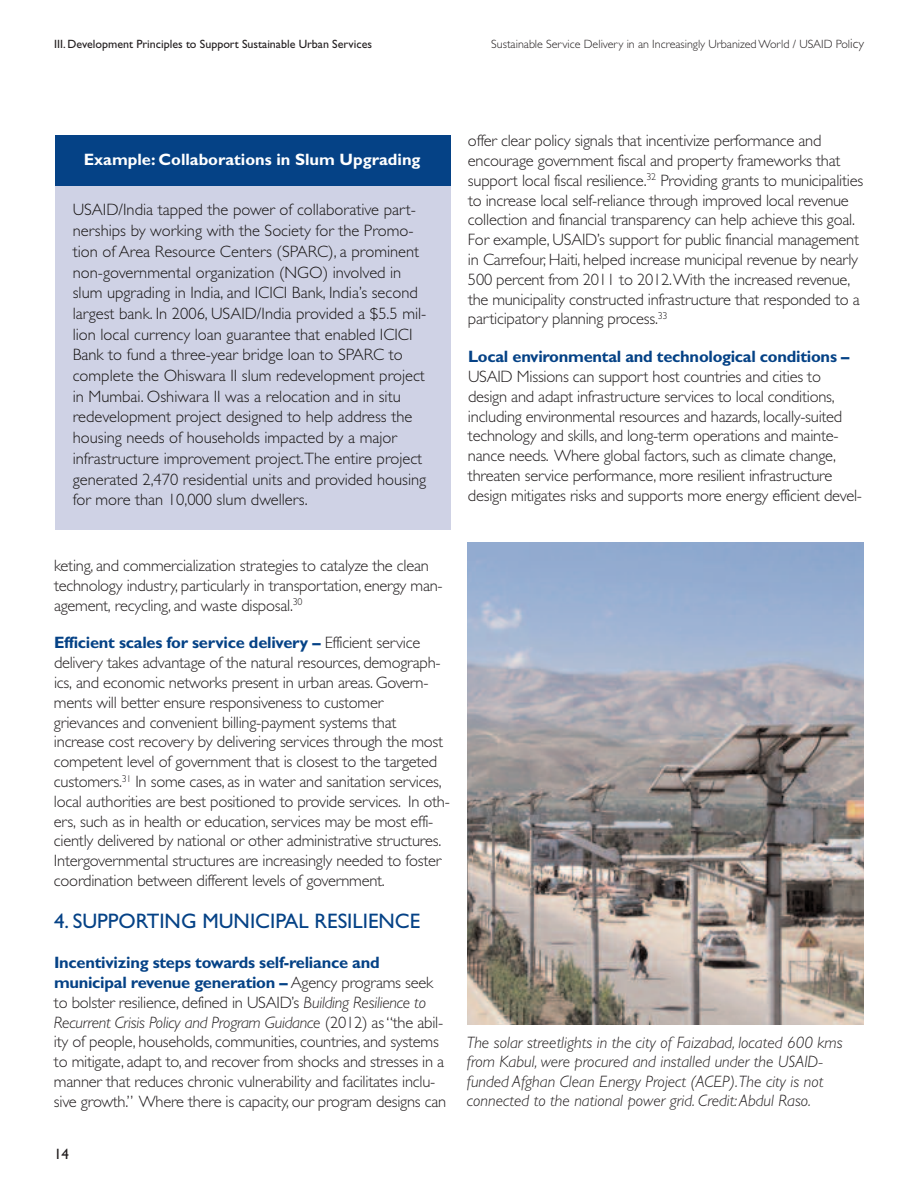
<style>
.page{position:relative;width:918px;height:1188px;background:#fff}
.page>*{position:absolute;margin:0;border:0;box-sizing:border-box;transform-origin:0 0}
.t1{font:21px "Gill Sans";color:#054286}
.t2{font:300 16.5px/19.8px "Gill Sans";letter-spacing:-.015em;color:#231f20}
.t3{font:300 16.5px/20.7px "Gill Sans";color:#191615}
.t4{font:italic 300 16.5px/19.5px "Gill Sans";color:#231f20}
.t5{font:700 16.5px "Gill Sans";letter-spacing:-.015em;color:#054286}
.t6{font:16.5px "Gill Sans MT Bold OTF";color:#fff}
.t7{font:15px "Gill Sans";color:#231f20}
.t8{font:300 12px "Gill Sans";color:#231f20}
.t9{font:12px "Gill Sans";color:#231f20}
.s1{font-size:13.5px}
.s2{font-weight:700;color:#054286}
.s3{font-style:italic}
</style>
<div class="page">
<div style="left:55px;top:135px;width:395px;height:51px;background:#054286"></div>
<div style="left:55px;top:186px;width:395px;height:344px;background:#cfd2e5"></div>
<img style="left:468px;top:542px;width:396px;height:483px">
<p class="t9" style="left:54px;top:40px;width:320px">III. Development Principles to Support Sustainable Urban Services</p>
<p class="t8" style="left:491px;top:40px;width:374px">Sustainable Service Delivery in an Increasingly Urbanized World / USAID Pol<span class="s1">icy</span></p>
<p class="t6" style="left:84px;top:150px;width:338px">Example: Collaborations in Slum Upgrading</p>
<p class="t3" style="left:73px;top:201px;width:355px">USAID/India tapped the power of collaborative part&shy;nerships by working with the Society for the Promo&shy;tion of Area Resource Centers (SPARC), a prominent non-governmental organization (NGO) involved in slum upgrading in India, and ICICI Bank, India’s second largest bank. In 2006, USAID/India provided a $5.5 mil&shy;lion local currency loan guarantee that enabled ICICI Bank to fund a three-year bridge loan to SPARC to complete the Ohiswara II slum redevelopment project in Mumbai. Oshiwara II was a relocation and in situ redevelopment project designed to help address the housing needs of households impacted by a major infrastructure improvement project.The entire project generated 2,470 residential units and provided housing for more than 10,000 slum dwellers.</p>
<p class="t2" style="left:468px;top:132px;width:397px">offer clear policy signals that incentivize performance and encourage government fiscal and property frameworks that support local fiscal resilience.<sup>32</sup> Providing grants to municipalities to increase local self-reliance through improved local revenue collection and financial transparency can help achieve this goal.<br>For example, USAID’s support for public financial management in Carrefour, Haiti, helped increase municipal revenue by nearly 500 percent from 2011 to 2012.With the increased revenue, the municipality constructed infrastructure that responded to a participatory planning process.<sup>33</sup></p>
<p class="t5" style="left:468px;top:350px;width:383px">Local environmental and technological conditions –</p>
<p class="t2" style="left:468px;top:368px;width:396px">USAID Missions can support host countries and cities to design and adapt infrastructure services to local conditions, including environmental resources and hazards, locally-suited technology and skills, and long-term operations and mainte&shy;nance needs. Where global factors, such as climate change, threaten service performance, more resilient infrastructure design mitigates risks and supports more energy efficient devel-</p>
<p class="t2" style="left:54px;top:557px;width:390px">keting, and commercialization strategies to catalyze the clean technology industry, particularly in transportation, energy man&shy;agement, recycling, and waste disposal.<sup>30</sup></p>
<p class="t2" style="left:54px;top:635px;width:397px"><span class="s2">Efficient scales for service delivery –</span> Efficient service delivery takes advantage of the natural resources, demograph&shy;ics, and economic networks present in urban areas. Govern&shy;ments will better ensure responsiveness to customer grievances and convenient billing-payment systems that increase cost recovery by delivering services through the most competent level of government that is closest to the targeted customers.<sup>31</sup> In some cases, as in water and sanitation services, local authorities are best positioned to provide services. In oth&shy;ers, such as in health or education, services may be most effi&shy;ciently delivered by national or other administrative structures.<br>Intergovernmental structures are increasingly needed to foster coordination between different levels of government.</p>
<p class="t1" style="left:54px;top:913px;width:368px">4. SUPPORTING MUNICIPAL RESILIENCE</p>
<p class="t2" style="left:54px;top:954px;width:394px"><span class="s2">Incentivizing steps towards self-reliance and municipal revenue generation –</span> Agency programs seek to bolster resilience, defined in USAID’s <span class="s3">Building Resilience to Recurrent Crisis Policy and Program Guidance</span> (2012) as “the abil&shy;ity of people, households, communities, countries, and systems to mitigate, adapt to, and recover from shocks and stresses in a manner that reduces chronic vulnerability and facilitates inclu&shy;sive growth.” Where there is capacity, our program designs can</p>
<p class="t7" style="left:54px;top:1148px;width:16px">14</p>
<p class="t4" style="left:467px;top:1034px;width:377px">The solar streetlights in the city of Faizabad, located 600 kms from Kabul, were procured and installed under the USAID&shy;funded Afghan Clean Energy Project (ACEP).The city is not connected to the national power grid. Credit:Abdul Raso.</p>
</div>
